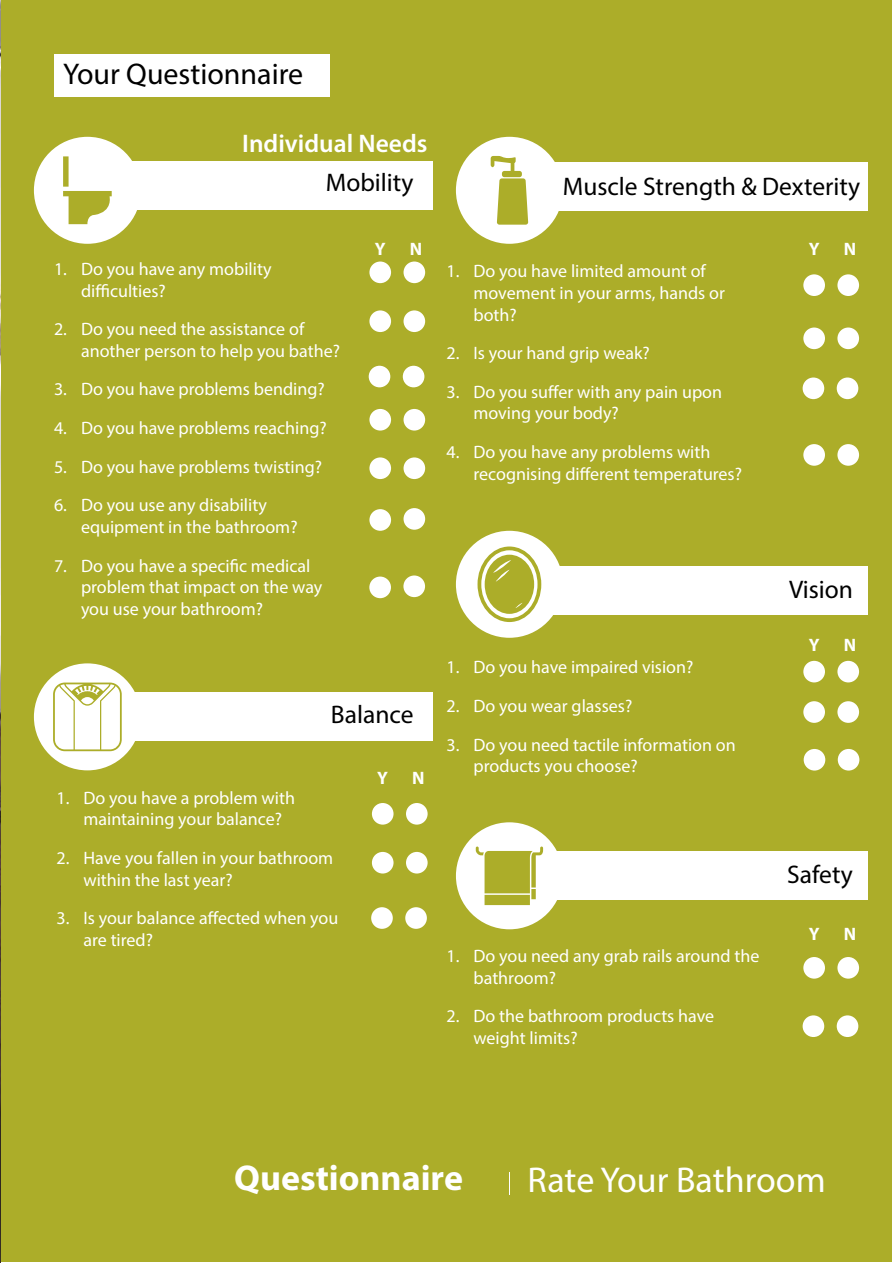
<style>
.page{position:relative;width:893px;height:1263px;background:#fff}
.page>*{position:absolute;margin:0;border:0;box-sizing:border-box;transform-origin:0 0}
.t1{font:36px "Myriad Pro";color:#fff}
.t2{font:700 36px "Myriad Pro";color:#fff}
.t3{font:30px "Myriad Pro";color:#000}
.t4{font:25.5px "Myriad Pro";color:#000}
.t5{font:600 25.5px "Myriad Pro";color:#fff}
.t6{font:18px/21.6px "Myriad Pro";color:#fff}
.t7{font:700 18px "Myriad Pro";color:#fff}
</style>
<div class="page">
<div style="left:1px;top:1px;width:891px;height:1261px;background:#acad29"></div>
<svg style="left:34px;top:137px;width:103px;height:107px"></svg>
<div style="left:54px;top:54px;width:276px;height:43px;background:#fff"></div>
<div style="left:115px;top:161px;width:318px;height:49px;background:#fff"></div>
<div style="left:549px;top:163px;width:318px;height:48px;background:#fff"></div>
<svg style="left:456px;top:137px;width:107px;height:107px"></svg>
<div style="left:369px;top:261px;width:22px;height:22px;background:#fff;border-radius:50%"></div>
<div style="left:404px;top:261px;width:21px;height:22px;background:#fff;border-radius:50%"></div>
<div style="left:369px;top:310px;width:22px;height:22px;background:#fff;border-radius:50%"></div>
<div style="left:404px;top:310px;width:21px;height:22px;background:#fff;border-radius:50%"></div>
<div style="left:369px;top:366px;width:21px;height:21px;background:#fff;border-radius:50%"></div>
<div style="left:403px;top:366px;width:21px;height:21px;background:#fff;border-radius:50%"></div>
<div style="left:369px;top:409px;width:22px;height:22px;background:#fff;border-radius:50%"></div>
<div style="left:404px;top:409px;width:21px;height:22px;background:#fff;border-radius:50%"></div>
<div style="left:369px;top:457px;width:22px;height:22px;background:#fff;border-radius:50%"></div>
<div style="left:404px;top:457px;width:21px;height:22px;background:#fff;border-radius:50%"></div>
<div style="left:369px;top:509px;width:22px;height:22px;background:#fff;border-radius:50%"></div>
<div style="left:404px;top:508px;width:21px;height:22px;background:#fff;border-radius:50%"></div>
<div style="left:369px;top:576px;width:22px;height:22px;background:#fff;border-radius:50%"></div>
<div style="left:403px;top:575px;width:22px;height:22px;background:#fff;border-radius:50%"></div>
<div style="left:803px;top:274px;width:22px;height:22px;background:#fff;border-radius:50%"></div>
<div style="left:837px;top:274px;width:22px;height:22px;background:#fff;border-radius:50%"></div>
<div style="left:803px;top:327px;width:22px;height:22px;background:#fff;border-radius:50%"></div>
<div style="left:837px;top:327px;width:22px;height:22px;background:#fff;border-radius:50%"></div>
<div style="left:803px;top:377px;width:21px;height:22px;background:#fff;border-radius:50%"></div>
<div style="left:837px;top:377px;width:21px;height:22px;background:#fff;border-radius:50%"></div>
<div style="left:803px;top:444px;width:22px;height:22px;background:#fff;border-radius:50%"></div>
<div style="left:837px;top:444px;width:22px;height:22px;background:#fff;border-radius:50%"></div>
<svg style="left:34px;top:663px;width:107px;height:107px"></svg>
<svg style="left:456px;top:531px;width:107px;height:107px"></svg>
<div style="left:124px;top:693px;width:309px;height:48px;background:#fff"></div>
<div style="left:549px;top:566px;width:318px;height:48px;background:#fff"></div>
<div style="left:803px;top:661px;width:22px;height:21px;background:#fff;border-radius:50%"></div>
<div style="left:837px;top:661px;width:22px;height:21px;background:#fff;border-radius:50%"></div>
<div style="left:803px;top:701px;width:22px;height:22px;background:#fff;border-radius:50%"></div>
<div style="left:837px;top:701px;width:22px;height:22px;background:#fff;border-radius:50%"></div>
<div style="left:804px;top:749px;width:21px;height:21px;background:#fff;border-radius:50%"></div>
<div style="left:838px;top:749px;width:21px;height:21px;background:#fff;border-radius:50%"></div>
<div style="left:372px;top:803px;width:22px;height:22px;background:#fff;border-radius:50%"></div>
<div style="left:406px;top:803px;width:22px;height:22px;background:#fff;border-radius:50%"></div>
<div style="left:372px;top:852px;width:22px;height:21px;background:#fff;border-radius:50%"></div>
<div style="left:406px;top:852px;width:22px;height:21px;background:#fff;border-radius:50%"></div>
<div style="left:371px;top:907px;width:22px;height:22px;background:#fff;border-radius:50%"></div>
<div style="left:405px;top:907px;width:22px;height:22px;background:#fff;border-radius:50%"></div>
<svg style="left:456px;top:822px;width:107px;height:107px"></svg>
<div style="left:545px;top:852px;width:322px;height:48px;background:#fff"></div>
<div style="left:803px;top:957px;width:22px;height:22px;background:#fff;border-radius:50%"></div>
<div style="left:837px;top:957px;width:22px;height:22px;background:#fff;border-radius:50%"></div>
<div style="left:803px;top:1015px;width:21px;height:22px;background:#fff;border-radius:50%"></div>
<div style="left:837px;top:1015px;width:21px;height:22px;background:#fff;border-radius:50%"></div>
<img style="left:0;top:0;width:1px;height:1263px">
<h2 class="t3" style="left:63px;top:55px;width:242px">Your Questionnaire</h2>
<h3 class="t5" style="left:242px;top:127px;width:187px">Individual Needs</h3>
<h3 class="t4" style="left:326px;top:167px;width:89px">Mobility</h3>
<p class="t6" style="left:81px;top:258px;width:192px;text-indent:-27px">1. Do you have any mobility difficulties?</p>
<p class="t6" style="left:81px;top:318px;width:261px;text-indent:-27px">2. Do you need the assistance of another person to help you bathe?</p>
<p class="t6" style="left:54px;top:378px;width:272px">3. Do you have problems bending?</p>
<p class="t6" style="left:54px;top:417px;width:274px">4. Do you have problems reaching?</p>
<p class="t6" style="left:54px;top:456px;width:270px">5. Do you have problems twisting?</p>
<p class="t6" style="left:81px;top:494px;width:218px;text-indent:-27px">6. Do you use any disability equipment in the bathroom?</p>
<p class="t6" style="left:81px;top:554px;width:243px;text-indent:-27px">7. Do you have a specific medical problem that impact on the way you use your bathroom?</p>
<p class="t7" style="left:375px;top:237px;width:12px">Y</p>
<p class="t7" style="left:410px;top:237px;width:14px">N</p>
<h3 class="t4" style="left:331px;top:699px;width:84px">Balance</h3>
<p class="t6" style="left:83px;top:787px;width:213px;text-indent:-27px">1. Do you have a problem with maintaining your balance?</p>
<p class="t6" style="left:83px;top:847px;width:251px;text-indent:-27px">2. Have you fallen in your bathroom within the last year?</p>
<p class="t6" style="left:83px;top:907px;width:256px;text-indent:-27px">3. Is your balance affected when you are tired?</p>
<p class="t7" style="left:377px;top:766px;width:12px">Y</p>
<p class="t7" style="left:412px;top:766px;width:14px">N</p>
<h3 class="t4" style="left:563px;top:170px;width:299px">Muscle Strength &amp; Dexterity</h3>
<p class="t6" style="left:473px;top:260px;width:253px;text-indent:-27px">1. Do you have limited amount of movement in your arms, hands or both?</p>
<p class="t6" style="left:446px;top:342px;width:205px">2. Is your hand grip weak?</p>
<p class="t6" style="left:473px;top:381px;width:250px;text-indent:-27px">3. Do you suffer with any pain upon moving your body?</p>
<p class="t6" style="left:473px;top:441px;width:270px;text-indent:-27px">4. Do you have any problems with recognising different temperatures?</p>
<p class="t7" style="left:809px;top:237px;width:12px">Y</p>
<p class="t7" style="left:844px;top:237px;width:14px">N</p>
<p class="t6" style="left:446px;top:656px;width:248px">1. Do you have impaired vision?</p>
<p class="t6" style="left:446px;top:695px;width:187px">2. Do you wear glasses?</p>
<p class="t6" style="left:473px;top:733px;width:264px;text-indent:-27px">3. Do you need tactile information on products you choose?</p>
<h3 class="t4" style="left:789px;top:573px;width:66px">Vision</h3>
<p class="t7" style="left:809px;top:633px;width:12px">Y</p>
<p class="t7" style="left:844px;top:633px;width:14px">N</p>
<p class="t6" style="left:473px;top:945px;width:287px;text-indent:-27px">1. Do you need any grab rails around the bathroom?</p>
<p class="t6" style="left:473px;top:1005px;width:242px;text-indent:-27px">2. Do the bathroom products have weight limits?</p>
<h3 class="t4" style="left:787px;top:859px;width:67px">Safety</h3>
<p class="t7" style="left:809px;top:922px;width:12px">Y</p>
<p class="t7" style="left:844px;top:922px;width:14px">N</p>
<h1 class="t2" style="left:234px;top:1154px;width:230px">Questionnaire</h1>
<h1 class="t1" style="left:528px;top:1157px;width:300px">Rate Your Bathroom</h1>
</div>
